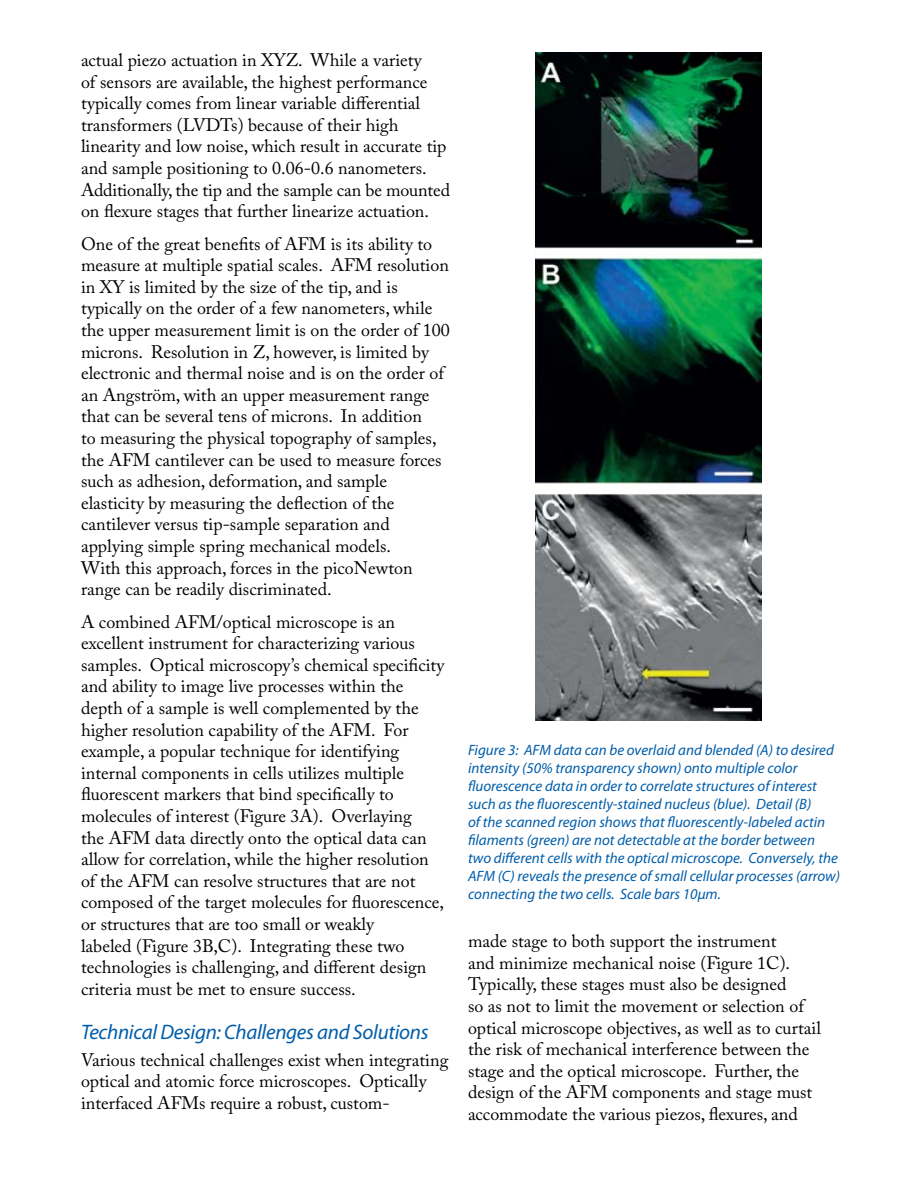
<style>
.page{position:relative;width:918px;height:1188px;background:#fff}
.page>*{position:absolute;margin:0;border:0;box-sizing:border-box;transform-origin:0 0}
.t1{font:italic 21px "Myriad Pro";letter-spacing:-.015em;color:#005daa}
.t2{font:18px/21.6px "Adobe Caslon Pro";color:#000}
.t3{font:italic 15px/18px "Myriad Pro";color:#005daa}
</style>
<div class="page">
<img style="left:536px;top:53px;width:225px;height:668px">
<p class="t2" style="left:81px;top:49px;width:371px">actual piezo actuation in XYZ. While a variety<br>of sensors are available, the highest performance typically comes from linear variable differential transformers (LVDTs) because of their high linearity and low noise, which result in accurate tip and sample positioning to 0.06-0.6 nanometers.<br>Additionally, the tip and the sample can be mounted on flexure stages that further linearize actuation.</p>
<p class="t2" style="left:81px;top:233px;width:370px">One of the great benefits of AFM is its ability to measure at multiple spatial scales. AFM resolution in XY is limited by the size of the tip, and is typically on the order of a few nanometers, while the upper measurement limit is on the order of 100 microns. Resolution in Z, however, is limited by electronic and thermal noise and is on the order of an Angström, with an upper measurement range that can be several tens of microns. In addition<br>to measuring the physical topography of samples, the AFM cantilever can be used to measure forces such as adhesion, deformation, and sample elasticity by measuring the deflection of the cantilever versus tip-sample separation and applying simple spring mechanical models.<br>With this approach, forces in the picoNewton range can be readily discriminated.</p>
<p class="t2" style="left:81px;top:611px;width:365px">A combined AFM/optical microscope is an excellent instrument for characterizing various samples. Optical microscopy’s chemical specificity and ability to image live processes within the depth of a sample is well complemented by the higher resolution capability of the AFM. For example, a popular technique for identifying internal components in cells utilizes multiple fluorescent markers that bind specifically to molecules of interest (Figure 3A). Overlaying<br>the AFM data directly onto the optical data can allow for correlation, while the higher resolution of the AFM can resolve structures that are not composed of the target molecules for fluorescence, or structures that are too small or weakly<br>labeled (Figure 3B,C). Integrating these two technologies is challenging, and different design criteria must be met to ensure success.</p>
<p class="t1" style="left:81px;top:1019px;width:349px">Technical Design: Challenges and Solutions</p>
<p class="t2" style="left:81px;top:1049px;width:369px">Various technical challenges exist when integrating optical and atomic force microscopes. Optically interfaced AFMs require a robust, custom-</p>
<p class="t3" style="left:468px;top:740px;width:374px">Figure 3: AFM data can be overlaid and blended (A) to desired intensity (50% transparency shown) onto multiple color fluorescence data in order to correlate structures of interest such as the fluorescently-stained nucleus (blue). Detail (B)<br>of the scanned region shows that fluorescently-labeled actin filaments (green) are not detectable at the border between two different cells with the optical microscope. Conversely, the AFM (C) reveals the presence of small cellular processes (arrow) connecting the two cells. Scale bars 10μm.</p>
<p class="t2" style="left:468px;top:930px;width:354px">made stage to both support the instrument<br>and minimize mechanical noise (Figure 1C).<br>Typically, these stages must also be designed<br>so as not to limit the movement or selection of optical microscope objectives, as well as to curtail the risk of mechanical interference between the stage and the optical microscope. Further, the design of the AFM components and stage must accommodate the various piezos, flexures, and</p>
</div>
